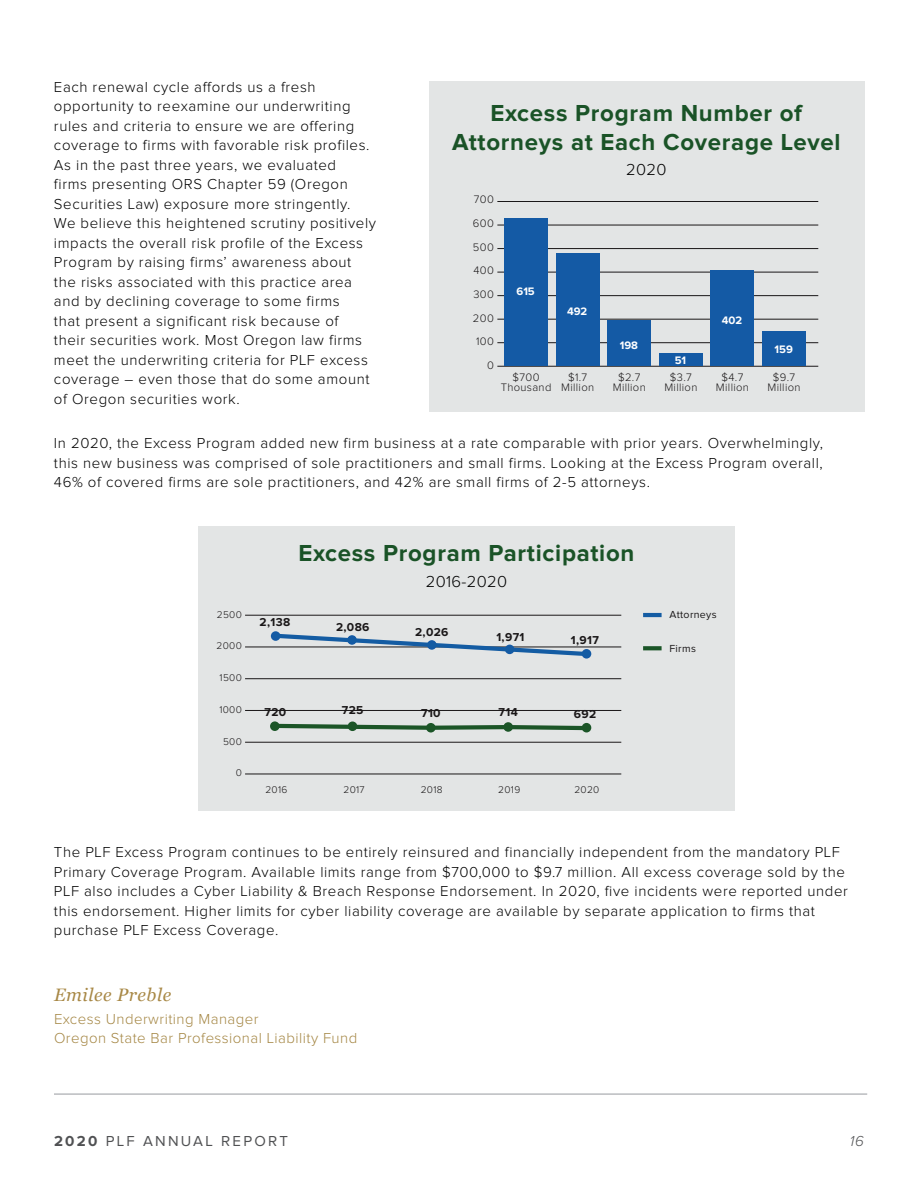
<style>
.page{position:relative;width:918px;height:1188px;background:#fff}
.page>*{position:absolute;margin:0;border:0;box-sizing:border-box;transform-origin:0 0}
.t1{font:700 25.2px/27.5px "Proxima Nova";letter-spacing:.01em;color:#1a5427;text-align:center}
.t2{font:700 24px/28.5px "Proxima Nova";letter-spacing:.03em;color:#1a5327;text-align:center}
.t3{font:700 22.8px "Proxima Nova";letter-spacing:.01em;color:#1a5427}
.t4{font:italic 18px "Georgia";letter-spacing:.03em;color:#a88846}
.t5{font:300 16.5px "Proxima Nova";letter-spacing:.02em;color:#000}
.t6{font:300 15px/19.5px "Proxima Nova";letter-spacing:.04em;color:#000}
.t7{font:300 15px/19.5px "Proxima Nova";letter-spacing:.03em;color:#a58745}
.t8{font:15px "Proxima Nova";letter-spacing:.15em;color:#505153}
.t9{font:italic 300 15px "Proxima Nova";color:#505153}
.t10{font:14.1px "Proxima Nova";color:#1a1718}
.t11{font:12.75px "Proxima Nova";letter-spacing:.05em;color:#1a1718}
.t12{font:700 11.85px "Proxima Nova";letter-spacing:.03em;color:#1a1718}
.t13{font:300 11.25px/10.6px "Proxima Nova";letter-spacing:.03em;color:#1a1718;text-align:center}
.t14{font:700 11.25px "Proxima Nova";color:#fff}
.t15{font:10.65px "Proxima Nova";letter-spacing:.03em;color:#1a1718}
.t16{font:300 10.2px "Proxima Nova";letter-spacing:.03em;color:#1a1718}
.s1{font-weight:700}
</style>
<div class="page">
<hr style="left:54px;top:1093px;width:813px;height:2px;background:#babcbf">
<div style="left:429px;top:81px;width:436px;height:331px;background:#e3e5e5"></div>
<hr style="left:497px;top:366px;width:321px;height:1px;background:#1a1718">
<hr style="left:497px;top:342px;width:321px;height:1px;background:#1a1718">
<hr style="left:497px;top:319px;width:321px;height:1px;background:#1a1718">
<hr style="left:497px;top:295px;width:321px;height:1px;background:#1a1718">
<hr style="left:497px;top:272px;width:321px;height:1px;background:#1a1718">
<hr style="left:497px;top:248px;width:321px;height:1px;background:#1a1718">
<hr style="left:497px;top:225px;width:321px;height:1px;background:#1a1718">
<hr style="left:497px;top:201px;width:321px;height:1px;background:#1a1718">
<div style="left:504px;top:218px;width:44px;height:148px;background:#145aa5"></div>
<div style="left:556px;top:253px;width:43px;height:113px;background:#145aa5"></div>
<div style="left:608px;top:320px;width:43px;height:46px;background:#145aa5"></div>
<div style="left:659px;top:353px;width:43px;height:13px;background:#145aa5"></div>
<div style="left:711px;top:271px;width:43px;height:95px;background:#145aa5"></div>
<div style="left:762px;top:331px;width:44px;height:35px;background:#145aa5"></div>
<div style="left:198px;top:526px;width:537px;height:285px;background:#e3e5e5"></div>
<hr style="left:245px;top:774px;width:376px;height:1px;background:#1a1718">
<hr style="left:245px;top:742px;width:376px;height:1px;background:#1a1718">
<hr style="left:245px;top:710px;width:376px;height:1px;background:#1a1718">
<hr style="left:245px;top:678px;width:376px;height:1px;background:#1a1718">
<hr style="left:245px;top:647px;width:376px;height:1px;background:#1a1718">
<hr style="left:245px;top:615px;width:376px;height:1px;background:#1a1718">
<svg style="left:270px;top:631px;width:324px;height:28px"></svg>
<svg style="left:270px;top:722px;width:322px;height:10px"></svg>
<hr style="left:643px;top:613px;width:19px;height:4px;background:#145ca3">
<svg style="left:643px;top:646px;width:19px;height:4px"></svg>
<p class="t6" style="left:54px;top:77px;width:324px">Each renewal cycle affords us a fresh opportunity to reexamine our underwriting rules and criteria to ensure we are offering coverage to firms with favorable risk profiles.<br>As in the past three years, we evaluated<br>firms presenting ORS Chapter 59 (Oregon Securities Law) exposure more stringently.<br>We believe this heightened scrutiny positively impacts the overall risk profile of the Excess Program by raising firms’ awareness about the risks associated with this practice area and by declining coverage to some firms<br>that present a significant risk because of<br>their securities work. Most Oregon law firms meet the underwriting criteria for PLF excess coverage – even those that do some amount of Oregon securities work.</p>
<p class="t6" style="left:54px;top:434px;width:771px;text-align:justify">In 2020, the Excess Program added new firm business at a rate comparable with prior years. Overwhelmingly, this new business was comprised of sole practitioners and small firms. Looking at the Excess Program overall, 46% of covered firms are sole practitioners, and 42% are small firms of 2-5 attorneys.</p>
<h1 class="t1" style="left:450px;top:95px;width:396px">Excess Program Number of<br>Attorneys at Each Coverage Level</h1>
<p class="t10" style="left:630px;top:158px;width:36px">2020</p>
<h2 class="t2" style="left:452px;top:100px;width:390px">Excess Program Number of<br>Attorneys at Each Coverage Level</h2>
<p class="t5" style="left:626px;top:161px;width:42px">2020</p>
<p class="t13" style="left:474px;top:194px;width:21px">700</p>
<p class="t13" style="left:473px;top:218px;width:22px">600</p>
<p class="t13" style="left:473px;top:241px;width:22px">500</p>
<p class="t13" style="left:473px;top:265px;width:22px">400</p>
<p class="t14" style="left:517px;top:283px;width:20px">615</p>
<p class="t13" style="left:473px;top:289px;width:22px">300</p>
<p class="t14" style="left:567px;top:303px;width:22px">492</p>
<p class="t13" style="left:473px;top:312px;width:22px">200</p>
<p class="t14" style="left:722px;top:311px;width:22px">402</p>
<p class="t13" style="left:476px;top:336px;width:19px">100</p>
<p class="t14" style="left:620px;top:336px;width:20px">198</p>
<p class="t14" style="left:775px;top:340px;width:20px">159</p>
<p class="t13" style="left:768px;top:371px;width:35px">$9.7<br>Million</p>
<p class="t14" style="left:675px;top:351px;width:13px">51</p>
<p class="t13" style="left:487px;top:360px;width:8px">0</p>
<p class="t13" style="left:501px;top:371px;width:52px">$700<br>Thousand</p>
<p class="t13" style="left:561px;top:371px;width:35px">$1.7<br>Million</p>
<p class="t13" style="left:613px;top:371px;width:35px">$2.7<br>Million</p>
<p class="t13" style="left:664px;top:371px;width:35px">$3.7<br>Million</p>
<p class="t13" style="left:716px;top:371px;width:35px">$4.7<br>Million</p>
<p class="t16" style="left:217px;top:609px;width:27px">2500</p>
<p class="t16" style="left:217px;top:640px;width:27px">2000</p>
<p class="t16" style="left:220px;top:672px;width:24px">1500</p>
<p class="t16" style="left:219px;top:704px;width:24px">1000</p>
<p class="t16" style="left:223px;top:736px;width:20px">500</p>
<p class="t16" style="left:236px;top:767px;width:8px">0</p>
<h2 class="t2" style="left:298px;top:539px;width:338px">Excess Program Participation</h2>
<p class="t5" style="left:426px;top:572px;width:83px">2016-2020</p>
<h3 class="t3" style="left:312px;top:544px;width:310px">Excess Program Participation</h3>
<p class="t11" style="left:433px;top:576px;width:68px">2016-2020</p>
<p class="t12" style="left:260px;top:613px;width:32px">2,138</p>
<p class="t12" style="left:336px;top:618px;width:35px">2,086</p>
<p class="t12" style="left:415px;top:623px;width:35px">2,026</p>
<p class="t12" style="left:496px;top:628px;width:30px">1,971</p>
<p class="t12" style="left:571px;top:631px;width:30px">1,917</p>
<p class="t12" style="left:265px;top:703px;width:23px">720</p>
<p class="t12" style="left:342px;top:702px;width:23px">725</p>
<p class="t12" style="left:421px;top:704px;width:21px">710</p>
<p class="t12" style="left:499px;top:703px;width:21px">714</p>
<p class="t12" style="left:574px;top:706px;width:24px">692</p>
<p class="t16" style="left:265px;top:783px;width:24px">2016</p>
<p class="t16" style="left:343px;top:783px;width:23px">2017</p>
<p class="t16" style="left:421px;top:783px;width:23px">2018</p>
<p class="t16" style="left:498px;top:783px;width:24px">2019</p>
<p class="t16" style="left:574px;top:783px;width:27px">2020</p>
<p class="t15" style="left:669px;top:608px;width:49px">Attorneys</p>
<p class="t15" style="left:669px;top:642px;width:28px">Firms</p>
<p class="t6" style="left:54px;top:843px;width:795px">The PLF Excess Program continues to be entirely reinsured and financially independent from the mandatory PLF Primary Coverage Program. Available limits range from $700,000 to $9.7 million. All excess coverage sold by the PLF also includes a Cyber Liability &amp; Breach Response Endorsement. In 2020, five incidents were reported under this endorsement. Higher limits for cyber liability coverage are available by separate application to firms that purchase PLF Excess Coverage.</p>
<p class="t4" style="left:54px;top:982px;width:119px">Emilee Preble</p>
<p class="t7" style="left:54px;top:1010px;width:305px">Excess Underwriting Manager<br>Oregon State Bar Professional Liability Fund</p>
<p class="t8" style="left:54px;top:1133px;width:235px"><span class="s1">2020</span> PLF ANNUAL REPORT</p>
<p class="t9" style="left:850px;top:1134px;width:16px">16</p>
</div>
